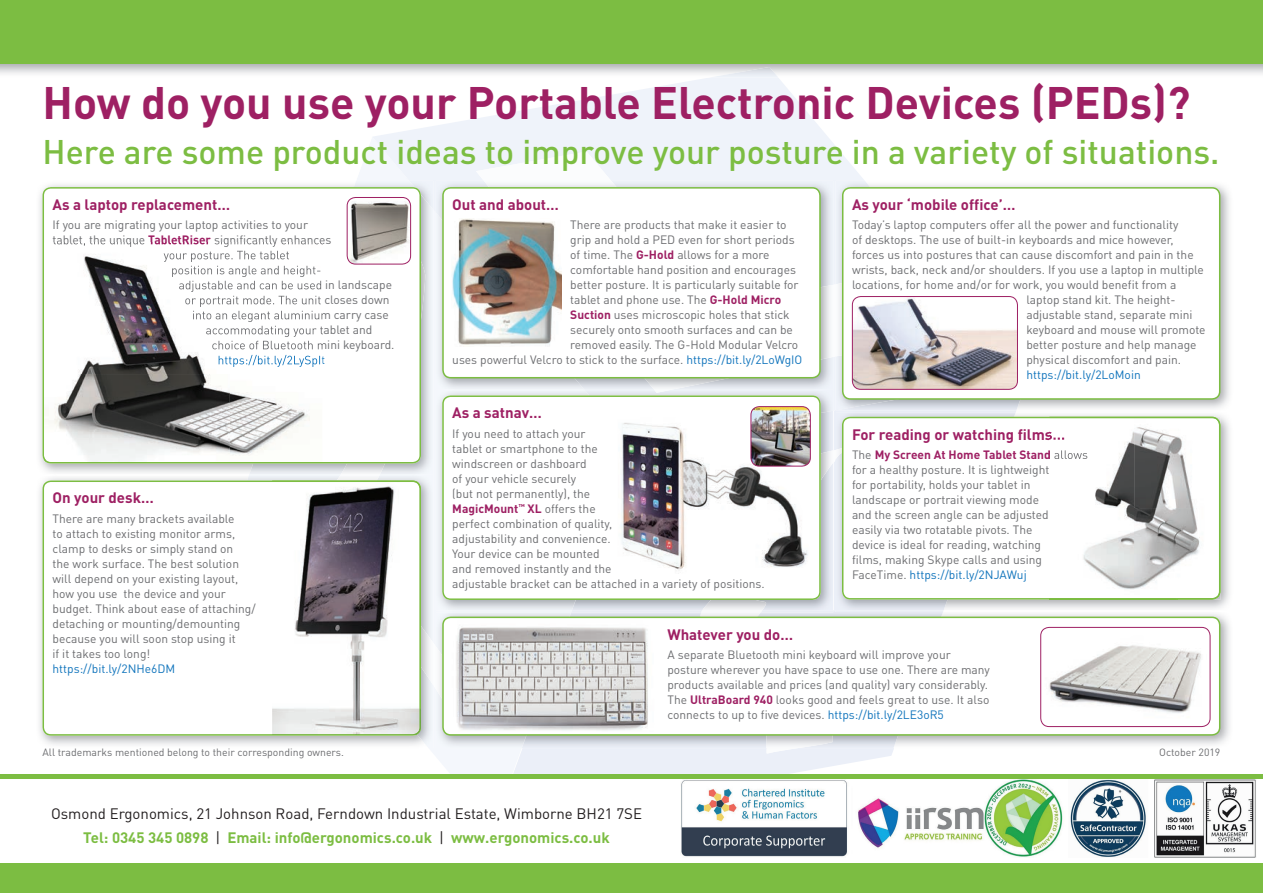
<style>
.page{position:relative;width:1263px;height:893px;background:#fff}
.page>*{position:absolute;margin:0;border:0;box-sizing:border-box;transform-origin:0 0}
.t1{font:700 45px "DIN Pro";color:#9e2063}
.t2{font:500 33.75px "DIN Pro";color:#7cbd42}
.t3{font:15px/23.7px "DIN Pro";color:#231f20;text-align:center}
.t4{font:700 15px "DIN Pro";color:#9e2063}
.t5{font:12px/15px "DIN Pro";color:#6c6d70}
.t6{font:12px "DIN Pro";color:#1074bc}
.t7{font:10.5px "DIN Pro";color:#6c6d70}
.s1{font-weight:700;color:#9e2063}
.s2{color:#1074bc}
.s3{font-weight:700;color:#7cbd42}
</style>
<div class="page">
<svg style="left:357px;top:140px;width:156px;height:634px;fill:#f5f7fc"></svg>
<svg style="left:372px;top:78px;width:492px;height:333px;fill:#eff3fa"></svg>
<svg style="left:513px;top:410px;width:381px;height:364px;fill:#ebeff8"></svg>
<svg style="left:476px;top:151px;width:135px;height:30px"></svg>
<svg style="left:833px;top:284px;width:2px;height:73px"></svg>
<svg style="left:433px;top:643px;width:3px;height:46px"></svg>
<img style="left:709px;top:67px;width:69px;height:11px">
<div style="left:0;top:0;width:1263px;height:64px;background:#7cbd42"></div>
<img style="left:39px;top:477px;width:208px;height:268px">
<img style="left:247px;top:476px;width:186px;height:272px">
<img style="left:421px;top:626px;width:12px;height:60px">
<img style="left:337px;top:476px;width:42px;height:4px">
<svg style="left:43px;top:480px;width:378px;height:256px"></svg>
<img style="left:943px;top:614px;width:287px;height:131px">
<img style="left:436px;top:612px;width:86px;height:136px">
<img style="left:522px;top:612px;width:421px;height:136px">
<img style="left:686px;top:612px;width:80px;height:136px">
<img style="left:436px;top:646px;width:6px;height:77px">
<div style="left:443px;top:617px;width:777px;height:118px;background:#fff;border-radius:8px"></div>
<div style="left:442px;top:617px;width:778px;height:119px;border:2px solid #7cbd42;border-radius:8px"></div>
<img style="left:1041px;top:627px;width:169px;height:100px">
<div style="left:1040px;top:627px;width:170px;height:100px;border:1px solid #9e2063;border-radius:9px"></div>
<img style="left:436px;top:181px;width:397px;height:210px">
<img style="left:484px;top:181px;width:152px;height:6px">
<img style="left:605px;top:285px;width:228px;height:104px">
<div style="left:443px;top:188px;width:377px;height:190px;background:#fff;border-radius:8px"></div>
<div style="left:442px;top:187px;width:379px;height:191px;border:2px solid #7cbd42;border-radius:8px"></div>
<img style="left:452px;top:219px;width:110px;height:126px">
<img style="left:1029px;top:184px;width:201px;height:225px">
<img style="left:835px;top:181px;width:194px;height:195px">
<img style="left:835px;top:376px;width:194px;height:34px">
<img style="left:835px;top:279px;width:7px;height:77px">
<div style="left:843px;top:188px;width:377px;height:211px;background:#fff;border-radius:8px"></div>
<div style="left:842px;top:187px;width:378px;height:213px;border:2px solid #7cbd42;border-radius:8px"></div>
<img style="left:852px;top:297px;width:165px;height:92px">
<div style="left:852px;top:296px;width:166px;height:94px;border:1px solid #9e2063;border-radius:9px"></div>
<img style="left:436px;top:391px;width:149px;height:219px">
<img style="left:585px;top:389px;width:248px;height:22px">
<img style="left:576px;top:411px;width:257px;height:199px">
<svg style="left:655px;top:391px;width:10px;height:2px"></svg>
<img style="left:702px;top:600px;width:64px;height:10px">
<svg style="left:571px;top:600px;width:5px;height:10px"></svg>
<img style="left:436px;top:610px;width:330px;height:2px">
<img style="left:701px;top:610px;width:61px;height:2px">
<img style="left:654px;top:389px;width:21px;height:2px">
<svg style="left:442px;top:395px;width:379px;height:205px"></svg>
<img style="left:618px;top:418px;width:148px;height:156px">
<img style="left:751px;top:407px;width:59px;height:59px">
<div style="left:750px;top:406px;width:61px;height:60px;border:1px solid #9e2063;border-radius:9px"></div>
<img style="left:456px;top:627px;width:192px;height:104px">
<img style="left:39px;top:184px;width:210px;height:289px">
<img style="left:249px;top:181px;width:184px;height:295px">
<img style="left:409px;top:181px;width:24px;height:29px">
<img style="left:341px;top:261px;width:84px;height:213px">
<img style="left:340px;top:474px;width:40px;height:2px">
<svg style="left:43px;top:187px;width:378px;height:276px"></svg>
<img style="left:347px;top:197px;width:64px;height:67px">
<div style="left:347px;top:197px;width:64px;height:67px;border:1px solid #9e2063;border-radius:9px"></div>
<img style="left:1016px;top:414px;width:214px;height:195px">
<img style="left:835px;top:412px;width:181px;height:198px">
<svg style="left:766px;top:448px;width:76px;height:306px"></svg>
<img style="left:835px;top:610px;width:109px;height:2px">
<img style="left:835px;top:410px;width:181px;height:2px">
<svg style="left:842px;top:417px;width:207px;height:183px"></svg>
<img style="left:44px;top:242px;width:185px;height:213px">
<img style="left:229px;top:247px;width:93px;height:208px">
<img style="left:53px;top:242px;width:92px;height:5px">
<img style="left:149px;top:242px;width:62px;height:2px">
<img style="left:211px;top:242px;width:111px;height:5px">
<img style="left:164px;top:251px;width:126px;height:11px">
<img style="left:172px;top:266px;width:148px;height:11px">
<img style="left:179px;top:281px;width:143px;height:11px">
<img style="left:185px;top:296px;width:137px;height:11px">
<img style="left:193px;top:311px;width:129px;height:11px">
<img style="left:206px;top:326px;width:116px;height:11px">
<img style="left:212px;top:341px;width:110px;height:11px">
<img style="left:219px;top:355px;width:103px;height:12px">
<img style="left:44px;top:455px;width:278px;height:7px">
<img style="left:1049px;top:462px;width:128px;height:136px">
<img style="left:1049px;top:417px;width:171px;height:45px">
<img style="left:1177px;top:462px;width:43px;height:138px">
<img style="left:1049px;top:598px;width:129px;height:2px">
<img style="left:272px;top:480px;width:149px;height:255px">
<div style="left:0;top:863px;width:1263px;height:30px;background:#7cbd42"></div>
<hr style="left:0;top:774px;width:1263px;height:4px;background:#7cbd42">
<img style="left:681px;top:780px;width:575px;height:77px">
<h1 class="t1" style="left:43px;top:73px;width:1149px">How do you use your Portable Electronic Devices (PEDs)?</h1>
<h2 class="t2" style="left:43px;top:129px;width:1178px">Here are some product ideas to improve your posture in a variety of situations.</h2>
<p class="t4" style="left:53px;top:194px;width:179px">As a laptop replacement…</p>
<p class="t5" style="left:53px;top:217px;width:280px">If you are migrating your laptop activities to your tablet, the unique <span class="s1">TabletRiser</span> significantly enhances</p>
<p class="t4" style="left:53px;top:488px;width:103px">On your desk…</p>
<p class="t5" style="left:53px;top:510px;width:205px">There are many brackets available<br>to attach to existing monitor arms, clamp to desks or simply stand on<br>the work surface. The best solution will depend on your existing layout, how you use the device and your budget. Think about ease of attaching/ detaching or mounting/demounting because you will soon stop using it<br>if it takes too long!</p>
<p class="t6" style="left:53px;top:660px;width:124px">https://bit.ly/2NHe6DM</p>
<p class="t4" style="left:452px;top:194px;width:108px">Out and about…</p>
<p class="t5" style="left:570px;top:217px;width:218px">There are products that make it easier to</p>
<p class="t5" style="left:570px;top:232px;width:226px">grip and hold a PED even for short periods</p>
<p class="t5" style="left:570px;top:247px;width:201px">of time. The <span class="s1">G-Hold</span> allows for a more</p>
<p class="t5" style="left:570px;top:262px;width:227px">comfortable hand position and encourages</p>
<p class="t5" style="left:570px;top:277px;width:230px">better posture. It is particularly suitable for</p>
<p class="t5" style="left:570px;top:292px;width:212px">tablet and phone use. The <span class="s1">G-Hold Micro</span></p>
<p class="t5" style="left:570px;top:307px;width:221px"><span class="s1">Suction</span> uses microscopic holes that stick</p>
<p class="t5" style="left:570px;top:322px;width:224px">securely onto smooth surfaces and can be</p>
<p class="t5" style="left:570px;top:337px;width:229px">removed easily. The G-Hold Modular Velcro</p>
<p class="t5" style="left:452px;top:352px;width:352px">uses powerful Velcro to stick to the surface. <span class="s2">https://bit.ly/2LoWgIO</span></p>
<p class="t4" style="left:452px;top:403px;width:91px">As a satnav…</p>
<p class="t5" style="left:452px;top:425px;width:314px">If you need to attach your<br>tablet or smartphone to the<br>windscreen or dashboard<br>of your vehicle securely<br>(but not permanently), the<br><span class="s1">MagicMount</span><sup>™</sup> <span class="s1">XL</span> offers the<br>perfect combination of quality,<br>adjustability and convenience.<br>Your device can be mounted<br>and removed instantly and the<br>adjustable bracket can be attached in a variety of positions.</p>
<p class="t4" style="left:852px;top:194px;width:165px">As your ‘mobile office’…</p>
<p class="t5" style="left:852px;top:217px;width:328px">Today’s laptop computers offer all the power and functionality</p>
<p class="t5" style="left:852px;top:232px;width:323px">of desktops. The use of built-in keyboards and mice however,</p>
<p class="t5" style="left:852px;top:247px;width:343px">forces us into postures that can cause discomfort and pain in the</p>
<p class="t5" style="left:852px;top:262px;width:353px">wrists, back, neck and/or shoulders. If you use a laptop in multiple</p>
<p class="t5" style="left:852px;top:277px;width:326px">locations, for home and/or for work, you would benefit from a</p>
<p class="t5" style="left:1026px;top:292px;width:151px">laptop stand kit. The height-</p>
<p class="t5" style="left:1026px;top:307px;width:168px">adjustable stand, separate mini</p>
<p class="t5" style="left:1026px;top:322px;width:181px">keyboard and mouse will promote</p>
<p class="t5" style="left:1026px;top:337px;width:172px">better posture and help manage</p>
<p class="t5" style="left:1026px;top:352px;width:156px">physical discomfort and pain.</p>
<p class="t6" style="left:1026px;top:367px;width:116px">https://bit.ly/2LoMoin</p>
<p class="t4" style="left:852px;top:424px;width:215px">For reading or watching films…</p>
<p class="t5" style="left:852px;top:447px;width:237px">The <span class="s1">My Screen At Home Tablet Stand</span> allows for a healthy posture. It is lightweight<br>for portability, holds your tablet in<br>landscape or portrait viewing mode<br>and the screen angle can be adjusted<br>easily via two rotatable pivots. The<br>device is ideal for reading, watching<br>films, making Skype calls and using FaceTime. <span class="s2">https://bit.ly/2NJAWuj</span></p>
<p class="t4" style="left:667px;top:624px;width:127px">Whatever you do…</p>
<p class="t5" style="left:667px;top:646px;width:324px">A separate Bluetooth mini keyboard will improve your posture wherever you have space to use one. There are many products available and prices (and quality) vary considerably.<br>The <span class="s1">UltraBoard 940</span> looks good and feels great to use. It also connects to up to five devices. <span class="s2">https://bit.ly/2LE3oR5</span></p>
<p class="t7" style="left:43px;top:745px;width:303px">All trademarks mentioned belong to their corresponding owners.</p>
<p class="t7" style="left:1159px;top:745px;width:63px">October 2019</p>
<p class="t3" style="left:51px;top:801px;width:593px">Osmond Ergonomics, 21 Johnson Road, Ferndown Industrial Estate, Wimborne BH21 7SE<br><span class="s3">Tel: 0345 345 0898</span> | <span class="s3">Email: info@ergonomics.co.uk</span> | <span class="s3">www.ergonomics.co.uk</span></p>
</div>
